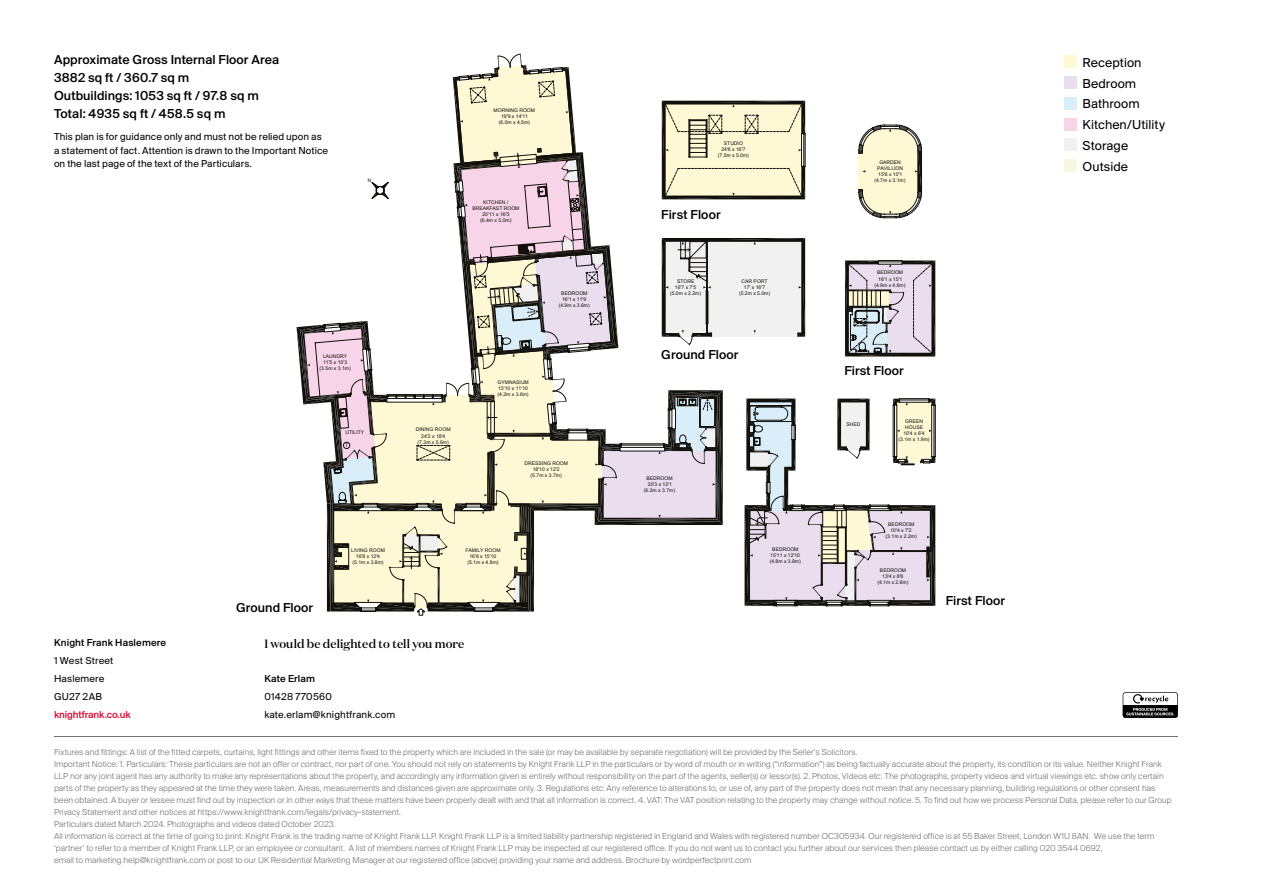
<style>
.page{position:relative;width:1263px;height:893px;background:#fff}
.page>*{position:absolute;margin:0;border:0;box-sizing:border-box;transform-origin:0 0}
.t1{font:500 13.5px/18px "Suisse BP Intl";letter-spacing:.01em;color:#000}
.t2{font:13.5px/20.7px "Suisse BP Intl";letter-spacing:.005em;color:#000}
.t3{font:500 12px "Domaine Disp";letter-spacing:.005em;color:#000}
.t4{font:10.5px/18px "Suisse BP Intl";letter-spacing:.005em;color:#000}
.t5{font:500 10.5px "Suisse BP Intl";letter-spacing:.015em;color:#000}
.t6{font:500 10.5px "Suisse BP Intl";letter-spacing:-.01em;color:#dd0932}
.t7{font:300 9px/12px "Suisse BP Intl";letter-spacing:.005em;color:#706f6f}
.t8{font:5.1px/6.1px "Arial";color:#12100b;text-align:center}
.t9{font:4.8px "Arial";color:#12100b}
</style>
<div class="page">
<hr style="left:935px;top:405px;width:1px;height:52px;background:#12100b">
<svg style="left:296px;top:54px;width:639px;height:561px"></svg>
<hr style="left:706px;top:290px;width:1px;height:34px;background:#12100b">
<hr style="left:707px;top:290px;width:1px;height:33px;background:#12100b">
<hr style="left:708px;top:291px;width:1px;height:33px;background:#12100b">
<hr style="left:54px;top:736px;width:1124px;height:1px;background:#706f6f">
<svg style="left:1123px;top:692px;width:55px;height:26px"></svg>
<div style="left:1064px;top:56px;width:12px;height:12px;background:#fff8d5"></div>
<div style="left:1064px;top:76px;width:12px;height:13px;background:#e9ddee"></div>
<div style="left:1064px;top:97px;width:12px;height:13px;background:#d9eef8"></div>
<div style="left:1064px;top:118px;width:12px;height:13px;background:#f8d4e7"></div>
<div style="left:1064px;top:139px;width:12px;height:12px;background:#f2f1f1"></div>
<div style="left:1064px;top:159px;width:12px;height:13px;background:#f7f8df"></div>
<h1 class="t1" style="left:54px;top:50px;width:227px">Approximate Gross Internal Floor Area<br>3882 sq ft / 360.7 sq m<br>Outbuildings: 1053 sq ft / 97.8 sq m<br>Total: 4935 sq ft / 458.5 sq m</h1>
<p class="t4" style="left:54px;top:130px;width:276px;line-height:13.5px">This plan is for guidance only and must not be relied upon as a statement of fact. Attention is drawn to the Important Notice on the last page of the text of the Particulars.</p>
<p class="t8" style="left:494px;top:107px;width:43px">MORNING ROOM<br>19'9 x 14'11<br>(6.0m x 4.5m)</p>
<p class="t8" style="left:718px;top:140px;width:33px">STUDIO<br>24'8 x 16'7 (7.5m x 5.0m)</p>
<p class="t8" style="left:877px;top:159px;width:28px">GARDEN<br>PAVILLION<br>15'6 x 10'1</p>
<p class="t9" style="left:368px;top:177px;width:5px">N</p>
<p class="t8" style="left:874px;top:177px;width:33px">(4.7m x 3.1m)</p>
<p class="t8" style="left:472px;top:199px;width:49px">KITCHEN /<br>BREAKFAST ROOM<br>20'11 x 16'5<br>(6.4m x 5.0m)</p>
<h1 class="t1" style="left:661px;top:205px;width:61px">First Floor</h1>
<p class="t5" style="left:54px;top:636px;width:114px">Knight Frank Haslemere</p>
<p class="t4" style="left:54px;top:651px;width:61px">1 West Street<br>Haslemere<br>GU27 2AB</p>
<p class="t6" style="left:54px;top:708px;width:78px">knightfrank.co.uk</p>
<p class="t8" style="left:320px;top:353px;width:33px">LAUNDRY<br>11'5 x 10'3 (3.5m x 3.1m)</p>
<p class="t8" style="left:345px;top:429px;width:20px">UTILITY</p>
<p class="t8" style="left:345px;top:442px;width:5px">T</p>
<h1 class="t1" style="left:236px;top:598px;width:79px">Ground Floor</h1>
<p class="t8" style="left:351px;top:547px;width:35px">LIVING ROOM<br>16'8 x 12'4 (5.1m x 3.8m)</p>
<p class="t8" style="left:559px;top:290px;width:33px">BEDROOM<br>16'1 x 11'9 (4.9m x 3.6m)</p>
<p class="t8" style="left:416px;top:427px;width:36px">DINING ROOM<br>24'2 x 18'4 (7.3m x 5.6m)</p>
<p class="t8" style="left:497px;top:379px;width:33px;text-align:left">GYMNASIUM<br>13'10 x 11'10 (4.2m x 3.6m)</p>
<p class="t8" style="left:524px;top:460px;width:45px">DRESSING ROOM<br>18'10 x 12'2<br>(5.7m x 3.7m)</p>
<p class="t8" style="left:465px;top:547px;width:37px">FAMILY ROOM<br>16'8 x 15'10 (5.1m x 4.8m)</p>
<h2 class="t3" style="left:264px;top:636px;width:201px">I would be delighted to tell you more</h2>
<p class="t5" style="left:264px;top:672px;width:52px">Kate Erlam</p>
<p class="t4" style="left:264px;top:687px;width:132px">01428 770560 kate.erlam@knightfrank.com</p>
<p class="t8" style="left:670px;top:278px;width:33px">STORE<br>16'7 x 7'5 (5.0m x 2.2m)</p>
<p class="t8" style="left:739px;top:278px;width:33px">CAR PORT<br>17' x 16'7 (5.2m x 5.0m)</p>
<h1 class="t1" style="left:661px;top:345px;width:79px">Ground Floor</h1>
<p class="t8" style="left:644px;top:475px;width:33px">BEDROOM<br>20'3 x 12'1 (6.2m x 3.7m)</p>
<p class="t8" style="left:770px;top:546px;width:33px">BEDROOM<br>15'11 x 12'10 (4.8m x 3.9m)</p>
<p class="t8" style="left:874px;top:270px;width:33px">BEDROOM<br>16'1 x 15'1 (4.9m x 4.6m)</p>
<h1 class="t1" style="left:844px;top:361px;width:61px">First Floor</h1>
<p class="t8" style="left:846px;top:421px;width:15px">SHED</p>
<p class="t8" style="left:898px;top:418px;width:33px">GREEN<br>HOUSE<br>10'4 x 6'4 (3.1m x 1.9m)</p>
<p class="t8" style="left:886px;top:521px;width:33px">BEDROOM<br>10'4 x 7'2 (3.1m x 2.2m)</p>
<p class="t8" style="left:877px;top:567px;width:33px">BEDROOM<br>13'4 x 8'8 (4.1m x 2.6m)</p>
<h1 class="t1" style="left:946px;top:592px;width:61px">First Floor</h1>
<h1 class="t2" style="left:1082px;top:52px;width:84px">Reception<br>Bedroom<br>Bathroom<br>Kitchen/Utility<br>Storage<br>Outside</h1>
<p class="t7" style="left:54px;top:746px;width:1119px">Fixtures and fittings: A list of the fitted carpets, curtains, light fittings and other items fixed to the property which are included in the sale (or may be available by separate negotiation) will be provided by the Seller’s Solicitors.<br>Important Notice: 1. Particulars: These particulars are not an offer or contract, nor part of one. You should not rely on statements by Knight Frank LLP in the particulars or by word of mouth or in writing (“information”) as being factually accurate about the property, its condition or its value. Neither Knight Frank LLP nor any joint agent has any authority to make any representations about the property, and accordingly any information given is entirely without responsibility on the part of the agents, seller(s) or lessor(s). 2. Photos, Videos etc: The photographs, property videos and virtual viewings etc. show only certain parts of the property as they appeared at the time they were taken. Areas, measurements and distances given are approximate only. 3. Regulations etc: Any reference to alterations to, or use of, any part of the property does not mean that any necessary planning, building regulations or other consent has been obtained. A buyer or lessee must find out by inspection or in other ways that these matters have been properly dealt with and that all information is correct. 4. VAT: The VAT position relating to the property may change without notice. 5. To find out how we process Personal Data, please refer to our Group Privacy Statement and other notices at https://www.knightfrank.com/legals/privacy-statement.<br>Particulars dated March 2024. Photographs and videos dated October 2023.<br>All information is correct at the time of going to print. Knight Frank is the trading name of Knight Frank LLP. Knight Frank LLP is a limited liability partnership registered in England and Wales with registered number OC305934. Our registered office is at 55 Baker Street, London W1U 8AN. We use the term ‘partner’ to refer to a member of Knight Frank LLP, or an employee or consultant. A list of members names of Knight Frank LLP may be inspected at our registered office. If you do not want us to contact you further about our services then please contact us by either calling 020 3544 0692,<br>email to marketing.help@knightfrank.com or post to our UK Residential Marketing Manager at our registered office (above) providing your name and address. Brochure by wordperfectprint.com</p>
</div>
